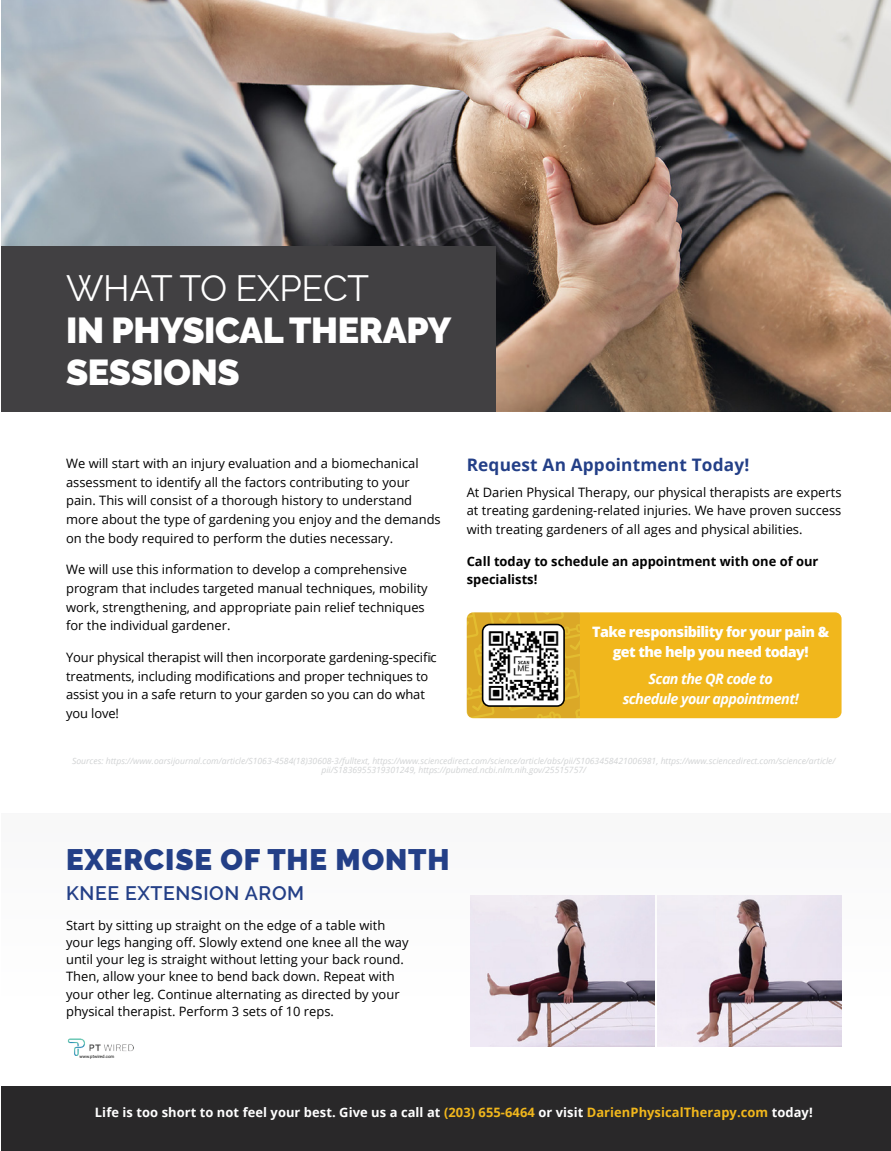
<style>
.page{position:relative;width:891px;height:1151px;background:#fff}
.page>*{position:absolute;margin:0;border:0;box-sizing:border-box;transform-origin:0 0}
.t1{font:900 36px/41.6px "Raleway";letter-spacing:-.01em;color:#fff}
.t2{font:900 29.47px "Raleway";letter-spacing:.03em;color:#233f87}
.t3{font:600 19.57px "Raleway";letter-spacing:.03em;color:#233f87}
.t4{font:700 17.32px "Open Sans";letter-spacing:.01em;color:#233f87}
.t5{font:800 14.4px/20px "Open Sans";letter-spacing:-.04em;color:#fff;text-align:center}
.t6{font:italic 700 14.4px/20px "Open Sans";letter-spacing:-.04em;color:#fff;text-align:center}
.t7{font:12.83px/18.7px "Open Sans";color:#000}
.t8{font:700 12.83px "Open Sans";letter-spacing:.005em;color:#fff}
.t9{font:700 12.83px/18.7px "Open Sans";color:#000}
.t10{font:italic 8.55px/8.5px "Open Sans";color:#d1d3d4;text-align:center}
.t11{font:4.27px "Roboto";color:#000}
.s1{font-weight:400}
.s2{color:#f1b71c}
</style>
<div class="page">
<div style="left:1px;top:1085px;width:890px;height:65px;background:#292829"></div>
<svg style="left:467px;top:612px;width:375px;height:106px;background:#edb51f"></svg>
<img style="left:483px;top:624px;width:81px;height:82px">
<div style="left:482px;top:623px;width:83px;height:83px;border:2px solid #000;border-radius:7px"></div>
<img style="left:67px;top:1038px;width:66px;height:17px">
<img style="left:1px;top:0;width:890px;height:412px">
<div style="left:1px;top:246px;width:495px;height:166px;background:#414042"></div>
<img style="left:471px;top:895px;width:184px;height:150px">
<img style="left:658px;top:895px;width:184px;height:150px">
<p class="t1" style="left:66px;top:268px;width:387px"><span class="s1">WHAT TO EXPECT<br></span>IN PHYSICAL THERAPY<br>SESSIONS</p>
<p class="t7" style="left:66px;top:453px;width:376px">We will start with an injury evaluation and a biomechanical assessment to identify all the factors contributing to your pain. This will consist of a thorough history to understand more about the type of gardening you enjoy and the demands on the body required to perform the duties necessary.</p>
<p class="t7" style="left:66px;top:560px;width:363px">We will use this information to develop a comprehensive program that includes targeted manual techniques, mobility work, strengthening, and appropriate pain relief techniques for the individual gardener.</p>
<p class="t7" style="left:66px;top:647px;width:372px">Your physical therapist will then incorporate gardening-specific treatments, including modifications and proper techniques to assist you in a safe return to your garden so you can do what you love!</p>
<p class="t4" style="left:467px;top:453px;width:284px">Request An Appointment Today!</p>
<p class="t7" style="left:467px;top:482px;width:376px;text-align:justify">At Darien Physical Therapy, our physical therapists are experts at treating gardening-related injuries. We have proven success with treating gardeners of all ages and physical abilities.</p>
<p class="t9" style="left:467px;top:551px;width:353px">Call today to schedule an appointment with one of our specialists!</p>
<p class="t5" style="left:592px;top:621px;width:239px">Take responsibility for your pain &amp; get the help you need today!</p>
<p class="t6" style="left:623px;top:668px;width:178px">Scan the QR code to schedule your appointment!</p>
<p class="t10" style="left:72px;top:756px;width:765px">Sources: https://www.oarsijournal.com/article/S1063-4584(18)30608-3/fulltext, https://www.sciencedirect.com/science/article/abs/pii/S1063458421006981, https://www.sciencedirect.com/science/article/ pii/S1836955319301249, https://pubmed.ncbi.nlm.nih.gov/25515757/</p>
<p class="t2" style="left:66px;top:841px;width:385px">EXERCISE OF THE MONTH</p>
<p class="t3" style="left:66px;top:881px;width:240px">KNEE EXTENSION AROM</p>
<p class="t7" style="left:66px;top:915px;width:344px;line-height:17.3px">Start by sitting up straight on the edge of a table with your legs hanging off. Slowly extend one knee all the way until your leg is straight without letting your back round.<br>Then, allow your knee to bend back down. Repeat with your other leg. Continue alternating as directed by your physical therapist. Perform 3 sets of 10 reps.</p>
<p class="t11" style="left:80px;top:1053px;width:36px">www.ptwired.com</p>
<p class="t8" style="left:95px;top:1102px;width:719px">Life is too short to not feel your best. Give us a call at <span class="s2">(203) 655-6464</span> or visit <span class="s2">DarienPhysicalTherapy.com</span> today!</p>
</div>
